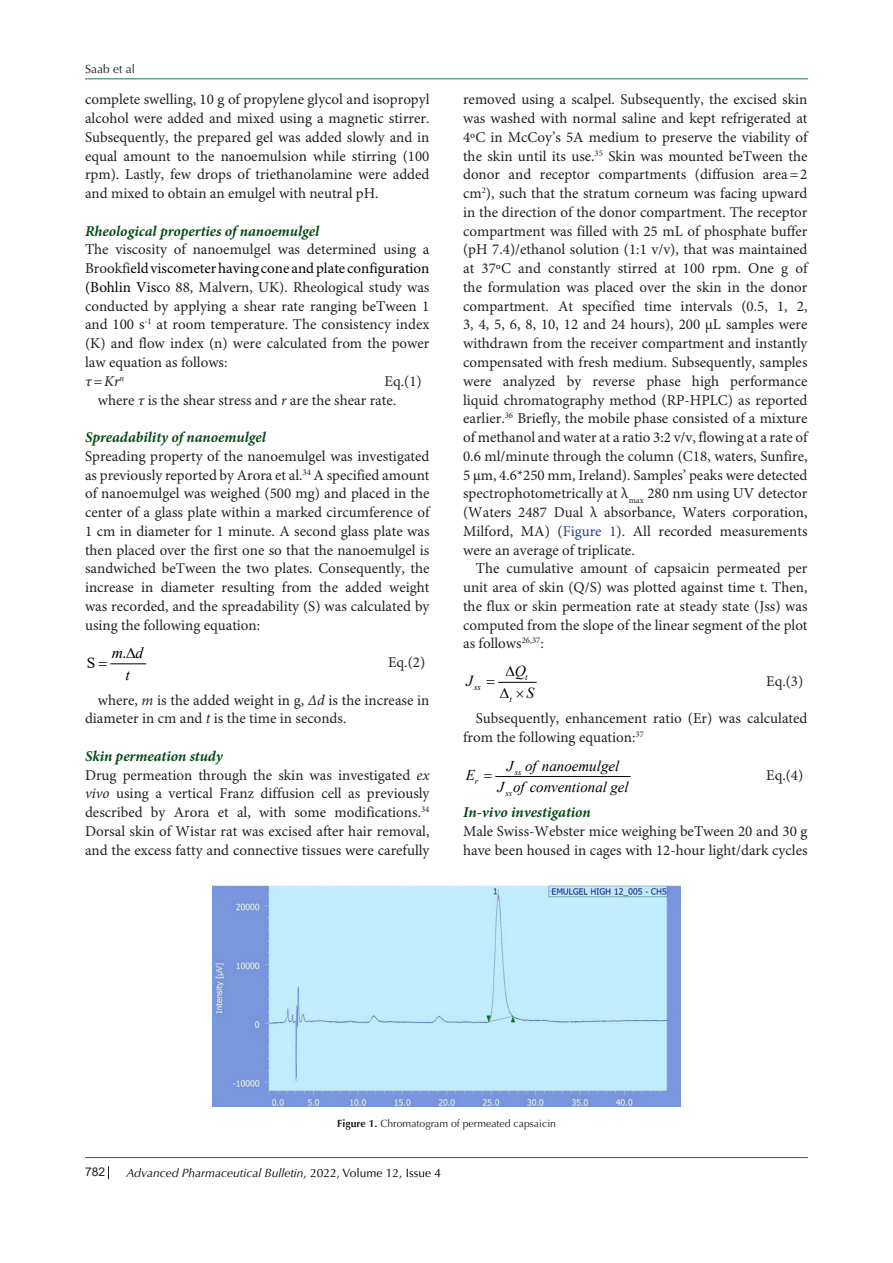
<style>
.page{position:relative;width:893px;height:1263px;background:#fff}
.page>*{position:absolute;margin:0;border:0;box-sizing:border-box;transform-origin:0 0}
.t1{font:15.6px "Times New Roman";color:#000}
.t2{font:italic 15.6px/22px "Times New Roman";color:#000;text-align:center}
.t3{font:italic 15.3px "Times New Roman";color:#000}
.t4{font:15px/18.8px "Minion Pro";color:#231f20;text-align:justify}
.t5{font:italic 700 15px "Minion Pro";color:#054b14}
.t6{font:italic 15px "Times New Roman";color:#000}
.t7{font:italic 15px "Minion Pro";color:#231f20}
.t8{font:italic 12px "Optima LT Std";color:#000}
.t9{font:12px "Optima LT Std";color:#231f20}
.t10{font:12px "Arial";color:#231f20}
.t11{font:10.5px "Optima LT Std";color:#231f20}
.t12{font:italic 9px "Times New Roman";color:#000}
.t13{font:italic 8.7px "Times New Roman";color:#000}
.s1{color:#000}
.s2{font-style:italic}
.s3{color:#253f8e}
.s4{font-weight:700}
.s5{font-style:normal}
</style>
<div class="page">
<svg style="left:108px;top:1166px;width:1px;height:13px"></svg>
<hr style="left:85px;top:1157px;width:723px;height:1px;background:#1e7252">
<hr style="left:85px;top:78px;width:723px;height:1px;background:#1e7252">
<hr style="left:111px;top:663px;width:35px;height:1px;background:#000">
<hr style="left:499px;top:682px;width:37px;height:1px;background:#000">
<hr style="left:496px;top:776px;width:134px;height:1px;background:#000">
<img style="left:213px;top:886px;width:467px;height:220px">
<svg style="left:498px;top:681px;width:11px;height:2px"></svg>
<p class="t9" style="left:85px;top:62px;width:52px">Saab et al</p>
<p class="t4" style="left:85px;top:91px;width:346px">complete swelling, 10 g of propylene glycol and isopropyl alcohol were added and mixed using a magnetic stirrer.<br>Subsequently, the prepared gel was added slowly and in equal amount to the nanoemulsion while stirring (100 rpm). Lastly, few drops of triethanolamine were added and mixed to obtain an emulgel with neutral pH.</p>
<p class="t5" style="left:85px;top:220px;width:236px">Rheological properties of nanoemulgel</p>
<p class="t4" style="left:85px;top:241px;width:346px">The viscosity of nanoemulgel was determined using a Brookfi<span class="s1">eld viscometer having cone and plate configuration (Bohlin Visc</span>o 88, Malvern, UK). Rheological study was conducted by applying a shear rate ranging beTween 1 and 100 s<sup>-1</sup> at room temperature. The consistency index (K) and flow index (n) were calculated from the power law equation as follows:</p>
<p class="t7" style="left:85px;top:371px;width:41px">τ=Kr<sup>n</sup></p>
<p class="t4" style="left:384px;top:372px;width:39px">Eq.(1)</p>
<p class="t4" style="left:98px;top:391px;width:300px">where <span class="s2">τ</span> is the shear stress and <span class="s2">r</span> are the shear rate.</p>
<p class="t5" style="left:85px;top:426px;width:182px">Spreadability of nanoemulgel</p>
<p class="t4" style="left:85px;top:447px;width:346px">Spreading property of the nanoemulgel was investigated as previously reported by Arora et al.<sup>34</sup> A specified amount of nanoemulgel was weighed (500 mg) and placed in the center of a glass plate within a marked circumference of 1 cm in diameter for 1 minute. A second glass plate was then placed over the first one so that the nanoemulgel is sandwiched beTween the two plates. Consequently, the increase in diameter resulting from the added weight was recorded, and the spreadability (S) was calculated by using the following equation:</p>
<p class="t1" style="left:123px;top:642px;width:14px">.∆</p>
<p class="t1" style="left:87px;top:651px;width:10px">S</p>
<p class="t2" style="left:112px;top:641px;width:33px">m d t</p>
<p class="t4" style="left:388px;top:653px;width:39px">Eq.(2)</p>
<p class="t4" style="left:85px;top:691px;width:346px;text-indent:13px">where, <span class="s2">m</span> is the added weight in g, <span class="s2">Δd</span> is the increase in diameter in cm and <span class="s2">t</span> is the time in seconds.</p>
<p class="t5" style="left:85px;top:745px;width:139px">Skin permeation study</p>
<p class="t4" style="left:85px;top:766px;width:346px">Drug permeation through the skin was investigated <span class="s2">ex vivo</span> using a vertical Franz diffusion cell as previously described by Arora et al, with some modifications.<sup>34<br></sup>Dorsal skin of Wistar rat was excised after hair removal, and the excess fatty and connective tissues were carefully</p>
<p class="t4" style="left:463px;top:91px;width:346px">removed using a scalpel. Subsequently, the excised skin was washed with normal saline and kept refrigerated at 4ºC in McCoy’s 5A medium to preserve the viability of the skin until its use.<sup>35</sup> Skin was mounted beTween the donor and receptor compartments (diffusion area=2 cm<sup>2</sup>), such that the stratum corneum was facing upward in the direction of the donor compartment. The receptor compartment was filled with 25 mL of phosphate buffer (pH 7.4)/ethanol solution (1:1 v/v), that was maintained at 37ºC and constantly stirred at 100 rpm. One g of the formulation was placed over the skin in the donor compartment. At specified time intervals (0.5, 1, 2, 3, 4, 5, 6, 8, 10, 12 and 24 hours), 200 µL samples were withdrawn from the receiver compartment and instantly compensated with fresh medium. Subsequently, samples were analyzed by reverse phase high performance liquid chromatography method (RP-HPLC) as reported earlier.<sup>36</sup> Briefly, the mobile phase consisted of a mixture of methanol and water at a ratio 3:2 v/v, flowing at a rate of 0.6 ml/minute through the column (C18, waters, Sunfire, 5 μm, 4.6*250 mm, Ireland). Samples’ peaks were detected spectrophotometrically at λ<sub>max</sub> 280 nm using UV detector (Waters 2487 Dual λ absorbance, Waters corporation, Milford, MA) (<span class="s3">Figure 1</span>). All recorded measurements were an average of triplicate.</p>
<p class="t4" style="left:463px;top:560px;width:346px;text-indent:13px">The cumulative amount of capsaicin permeated per unit area of skin (Q/S) was plotted against time t. Then, the flux or skin permeation rate at steady state (Jss) was computed from the slope of the linear segment of the plot as follows<sup>26,37</sup>:</p>
<p class="t12" style="left:525px;top:671px;width:4px">t</p>
<p class="t12" style="left:474px;top:681px;width:8px">ss</p>
<p class="t12" style="left:510px;top:693px;width:4px">t</p>
<p class="t3" style="left:505px;top:661px;width:22px">∆Q</p>
<p class="t4" style="left:766px;top:672px;width:39px">Eq.(3)</p>
<p class="t4" style="left:463px;top:710px;width:346px;text-indent:13px">Subsequently, enhancement ratio (Er) was calculated from the following equation:<sup>37</sup></p>
<p class="t13" style="left:515px;top:766px;width:8px">ss</p>
<p class="t13" style="left:475px;top:775px;width:5px">r</p>
<p class="t13" style="left:505px;top:787px;width:8px">ss</p>
<p class="t3" style="left:466px;top:670px;width:8px">J</p>
<p class="t3" style="left:527px;top:682px;width:9px">S</p>
<p class="t6" style="left:507px;top:755px;width:114px">J of nanoemulgel</p>
<p class="t4" style="left:766px;top:766px;width:39px">Eq.(4)</p>
<p class="t6" style="left:466px;top:765px;width:11px">E</p>
<p class="t6" style="left:498px;top:777px;width:133px">J of conventional gel</p>
<p class="t5" style="left:463px;top:801px;width:129px">In-vivo investigation</p>
<p class="t4" style="left:463px;top:822px;width:346px">Male Swiss-Webster mice weighing beTween 20 and 30 g have been housed in cages with 12-hour light/dark cycles</p>
<p class="t11" style="left:337px;top:1117px;width:220px"><span class="s4">Figure 1.</span> Chromatogram of permeated capsaicin</p>
<p class="t10" style="left:85px;top:1163px;width:22px">782</p>
<p class="t8" style="left:126px;top:1165px;width:316px">Advanced Pharmaceutical Bulletin<span class="s5">, 2022, Volume 12, Issue 4</span></p>
</div>
